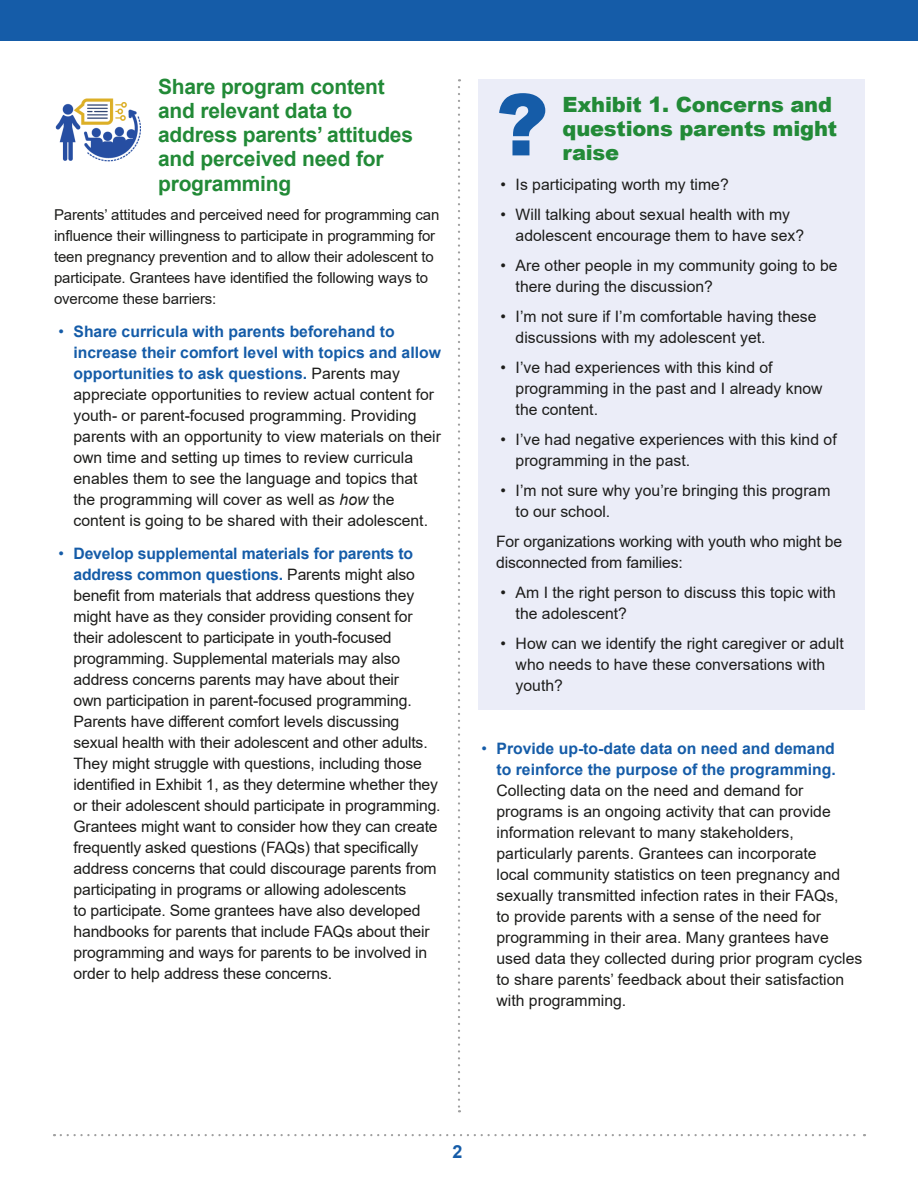
<style>
.page{position:relative;width:918px;height:1188px;background:#fff}
.page>*{position:absolute;margin:0;border:0;box-sizing:border-box;transform-origin:0 0}
.t1{font:900 85.5px "Arial";color:#155ca8}
.t2{font:700 21px/24px "Arial";letter-spacing:-.01em;color:#228a37}
.t3{font:900 21px/24px "Arial";letter-spacing:-.01em;color:#228a37}
.t4{font:700 18px "Arial";color:#155ca8}
.t5{font:15.75px/21px "Arial";color:#1d1d1b}
.t6{font:15px/21px "Arial";letter-spacing:-.01em;color:#1d1d1b}
.s1{color:#155ca8}
.s2{font-weight:700;color:#155ca8}
.s3{font-style:italic}
</style>
<div class="page">
<svg style="left:61px;top:1134px;width:804px;height:2px"></svg>
<div style="left:0;top:0;width:918px;height:41px;background:#155ca8"></div>
<svg style="left:458px;top:87px;width:2px;height:1025px"></svg>
<div style="left:478px;top:79px;width:387px;height:630px;background:#ebedf8"></div>
<img style="left:55px;top:98px;width:86px;height:64px">
<h2 class="t2" style="left:158px;top:75px;width:256px">Share program content and relevant data to address parents’ attitudes and perceived need for programming</h2>
<p class="t6" style="left:54px;top:205px;width:387px">Parents’ attitudes and perceived need for programming can influence their willingness to participate in programming for teen pregnancy prevention and to allow their adolescent to participate. Grantees have identified the following ways to overcome these barriers:</p>
<p class="t5" style="left:73px;top:321px;width:369px;text-indent:-15px"><span class="s1">•</span> <span class="s2">Share curricula with parents beforehand to increase their comfort level with topics and allow opportunities to ask questions.</span> Parents may appreciate opportunities to review actual content for youth- or parent-focused programming. Providing parents with an opportunity to view materials on their own time and setting up times to review curricula enables them to see the language and topics that the programming will cover as well as <span class="s3">how</span> the content is going to be shared with their adolescent.</p>
<p class="t5" style="left:73px;top:543px;width:369px;text-indent:-15px"><span class="s1">•</span> <span class="s2">Develop supplemental materials for parents to address common questions.</span> Parents might also benefit from materials that address questions they might have as they consider providing consent for their adolescent to participate in youth-focused programming. Supplemental materials may also address concerns parents may have about their<br>own participation in parent-focused programming.<br>Parents have different comfort levels discussing sexual health with their adolescent and other adults.<br>They might struggle with questions, including those identified in Exhibit 1, as they determine whether they or their adolescent should participate in programming.<br>Grantees might want to consider how they can create frequently asked questions (FAQs) that specifically address concerns that could discourage parents from participating in programs or allowing adolescents<br>to participate. Some grantees have also developed handbooks for parents that include FAQs about their programming and ways for parents to be involved in order to help address these concerns.</p>
<h1 class="t1" style="left:496px;top:63px;width:54px">?</h1>
<p class="t3" style="left:563px;top:92px;width:276px">Exhibit 1. Concerns and questions parents might raise</p>
<p class="t5" style="left:501px;top:174px;width:230px">• Is participating worth my time?</p>
<p class="t5" style="left:516px;top:204px;width:290px;text-indent:-15px">• Will talking about sexual health with my adolescent encourage them to have sex?</p>
<p class="t5" style="left:516px;top:255px;width:323px;text-indent:-15px">• Are other people in my community going to be there during the discussion?</p>
<p class="t5" style="left:516px;top:306px;width:302px;text-indent:-15px">• I’m not sure if I’m comfortable having these discussions with my adolescent yet.</p>
<p class="t5" style="left:516px;top:357px;width:309px;text-indent:-15px">• I’ve had experiences with this kind of programming in the past and I already know the content.</p>
<p class="t5" style="left:516px;top:429px;width:323px;text-indent:-15px">• I’ve had negative experiences with this kind of programming in the past.</p>
<p class="t5" style="left:516px;top:480px;width:316px;text-indent:-15px">• I’m not sure why you’re bringing this program to our school.</p>
<p class="t5" style="left:496px;top:531px;width:348px">For organizations working with youth who might be disconnected from families:</p>
<p class="t5" style="left:516px;top:582px;width:322px;text-indent:-15px">• Am I the right person to discuss this topic with the adolescent?</p>
<p class="t5" style="left:516px;top:633px;width:330px;text-indent:-15px">• How can we identify the right caregiver or adult who needs to have these conversations with youth?</p>
<p class="t5" style="left:496px;top:738px;width:367px;text-indent:-15px"><span class="s1">•</span> <span class="s2">Provide up-to-date data on need and demand<br>to reinforce the purpose of the programming.<br></span>Collecting data on the need and demand for programs is an ongoing activity that can provide information relevant to many stakeholders, particularly parents. Grantees can incorporate<br>local community statistics on teen pregnancy and sexually transmitted infection rates in their FAQs,<br>to provide parents with a sense of the need for programming in their area. Many grantees have used data they collected during prior program cycles to share parents’ feedback about their satisfaction with programming.</p>
<p class="t4" style="left:453px;top:1139px;width:12px">2</p>
</div>
